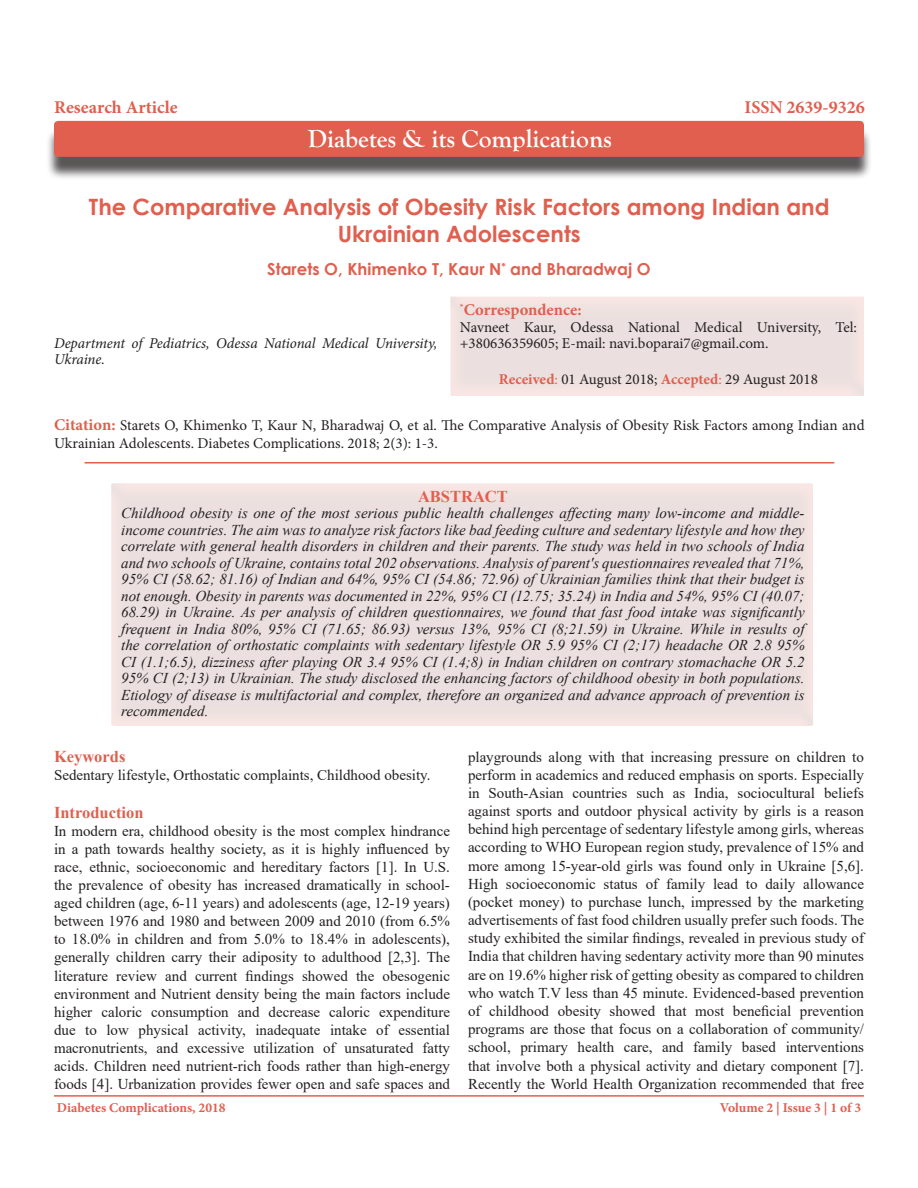
<style>
.page{position:relative;width:918px;height:1188px;background:#fff}
.page>*{position:absolute;margin:0;border:0;box-sizing:border-box;transform-origin:0 0}
.t1{font:700 25.5px "Goudy Old Style T";color:#fff}
.t2{font:700 22.5px/27px "Century Gothic";color:#e05f4f;text-align:center}
.t3{font:700 18px "Minion Pro";color:#e05f4f}
.t4{font:700 16.5px "Century Gothic";color:#e05f4f}
.t5{font:700 16.5px "Times New Roman";color:#e05f4f}
.t6{font:700 16.5px "Minion Pro";color:#e05f4f}
.t7{font:15px/18.1px "Times New Roman";color:#231f20;text-align:justify}
.t8{font:italic 15px/16.5px "Times New Roman";color:#231f20;text-align:justify}
.t9{font:15px/16.5px "Minion Pro";color:#231f20}
.t10{font:italic 15px/16.5px "Minion Pro";letter-spacing:-.01em;color:#231f20}
.t11{font:700 13.5px "Minion Pro";color:#e05f4f}
.s1{font-weight:700;color:#e05f4f}
.s2{color:#e05f4f}
.s3{font-weight:700;font-size:16.5px;color:#e05f4f}
</style>
<div class="page">
<hr style="left:54px;top:1095px;width:810px;height:2px;background:#e05f4f">
<div style="left:449px;top:291px;width:417px;height:107px;background:#231f20;opacity:.5"></div>
<div style="left:46px;top:128px;width:826px;height:52px;background:#231f20;opacity:.75"></div>
<div style="left:54px;top:121px;width:810px;height:36px;background:#e05f4f;border-radius:4px"></div>
<div style="left:110px;top:477px;width:705px;height:251px;background:#ebe0df"></div>
<hr style="left:85px;top:462px;width:749px;height:2px;background:#e05f4f">
<p class="t3" style="left:54px;top:95px;width:125px">Research Article</p>
<p class="t3" style="left:745px;top:95px;width:122px">ISSN 2639-9326</p>
<p class="t1" style="left:308px;top:124px;width:306px">Diabetes &amp; its Complications</p>
<p class="t2" style="left:89px;top:192px;width:742px">The Comparative Analysis of Obesity Risk Factors among Indian and<br>Ukrainian Adolescents</p>
<p class="t4" style="left:267px;top:257px;width:385px">Starets O, Khimenko T, Kaur N<sup>*</sup> and Bharadwaj O</p>
<p class="t10" style="left:54px;top:335px;width:385px">Department of Pediatrics, Odessa National Medical University,<br>Ukraine.</p>
<p class="t6" style="left:460px;top:298px;width:123px"><sup>*</sup>Correspondence:</p>
<p class="t9" style="left:460px;top:319px;width:398px">Navneet Kaur, Odessa National Medical University, Tel: +380636359605; E-mail: navi.boparai7@gmail.com.</p>
<p class="t9" style="left:499px;top:371px;width:321px"><span class="s1">Received</span><span class="s2">:</span> 01 August 2018; <span class="s1">Accepted</span><span class="s2">:</span> 29 August 2018</p>
<p class="t9" style="left:54px;top:416px;width:812px;line-height:18px"><span class="s3">Citation:</span> Starets O, Khimenko T, Kaur N, Bharadwaj O, et al. The Comparative Analysis of Obesity Risk Factors among Indian and<br>Ukrainian Adolescents. Diabetes Complications. 2018; 2(3): 1-3.</p>
<p class="t5" style="left:418px;top:484px;width:91px">ABSTRACT</p>
<p class="t8" style="left:121px;top:505px;width:685px">Childhood obesity is one of the most serious public health challenges affecting many low-income and middle&shy;income countries. The aim was to analyze risk factors like bad feeding culture and sedentary lifestyle and how they correlate with general health disorders in children and their parents. The study was held in two schools of India and two schools of Ukraine, contains total 202 observations. Analysis of parent's questionnaires revealed that 71%, 95% CI (58.62; 81.16) of Indian and 64%, 95% CI (54.86; 72.96) of Ukrainian families think that their budget is not enough. Obesity in parents was documented in 22%, 95% CI (12.75; 35.24) in India and 54%, 95% CI (40.07; 68.29) in Ukraine. As per analysis of children questionnaires, we found that fast food intake was significantly frequent in India 80%, 95% CI (71.65; 86.93) versus 13%, 95% CI (8;21.59) in Ukraine. While in results of the correlation of orthostatic complaints with sedentary lifestyle OR 5.9 95% CI (2;17) headache OR 2.8 95% CI (1.1;6.5), dizziness after playing OR 3.4 95% CI (1.4;8) in Indian children on contrary stomachache OR 5.2<br>95% CI (2;13) in Ukrainian. The study disclosed the enhancing factors of childhood obesity in both populations.<br>Etiology of disease is multifactorial and complex, therefore an organized and advance approach of prevention is recommended.</p>
<p class="t5" style="left:54px;top:745px;width:73px">Keywords</p>
<p class="t7" style="left:54px;top:766px;width:378px">Sedentary lifestyle, Orthostatic complaints, Childhood obesity.</p>
<p class="t5" style="left:54px;top:801px;width:91px">Introduction</p>
<p class="t7" style="left:54px;top:822px;width:398px">In modern era, childhood obesity is the most complex hindrance in a path towards healthy society, as it is highly influenced by race, ethnic, socioeconomic and hereditary factors [1]. In U.S. the prevalence of obesity has increased dramatically in school&shy;aged children (age, 6-11 years) and adolescents (age, 12-19 years) between 1976 and 1980 and between 2009 and 2010 (from 6.5% to 18.0% in children and from 5.0% to 18.4% in adolescents), generally children carry their adiposity to adulthood [2,3]. The literature review and current findings showed the obesogenic environment and Nutrient density being the main factors include higher caloric consumption and decrease caloric expenditure due to low physical activity, inadequate intake of essential macronutrients, and excessive utilization of unsaturated fatty acids. Children need nutrient-rich foods rather than high-energy foods [4]. Urbanization provides fewer open and safe spaces and</p>
<p class="t7" style="left:468px;top:747px;width:398px">playgrounds along with that increasing pressure on children to perform in academics and reduced emphasis on sports. Especially in South-Asian countries such as India, sociocultural beliefs against sports and outdoor physical activity by girls is a reason behind high percentage of sedentary lifestyle among girls, whereas according to WHO European region study, prevalence of 15% and more among 15-year-old girls was found only in Ukraine [5,6].<br>High socioeconomic status of family lead to daily allowance (pocket money) to purchase lunch, impressed by the marketing advertisements of fast food children usually prefer such foods. The study exhibited the similar findings, revealed in previous study of India that children having sedentary activity more than 90 minutes are on 19.6% higher risk of getting obesity as compared to children who watch T.V less than 45 minute. Evidenced-based prevention of childhood obesity showed that most beneficial prevention programs are those that focus on a collaboration of community/ school, primary health care, and family based interventions that involve both a physical activity and dietary component [7].<br>Recently the World Health Organization recommended that free</p>
<p class="t11" style="left:57px;top:1098px;width:170px">Diabetes Complications, 2018</p>
<p class="t11" style="left:720px;top:1098px;width:143px">Volume 2 | Issue 3 | 1 of 3</p>
</div>
